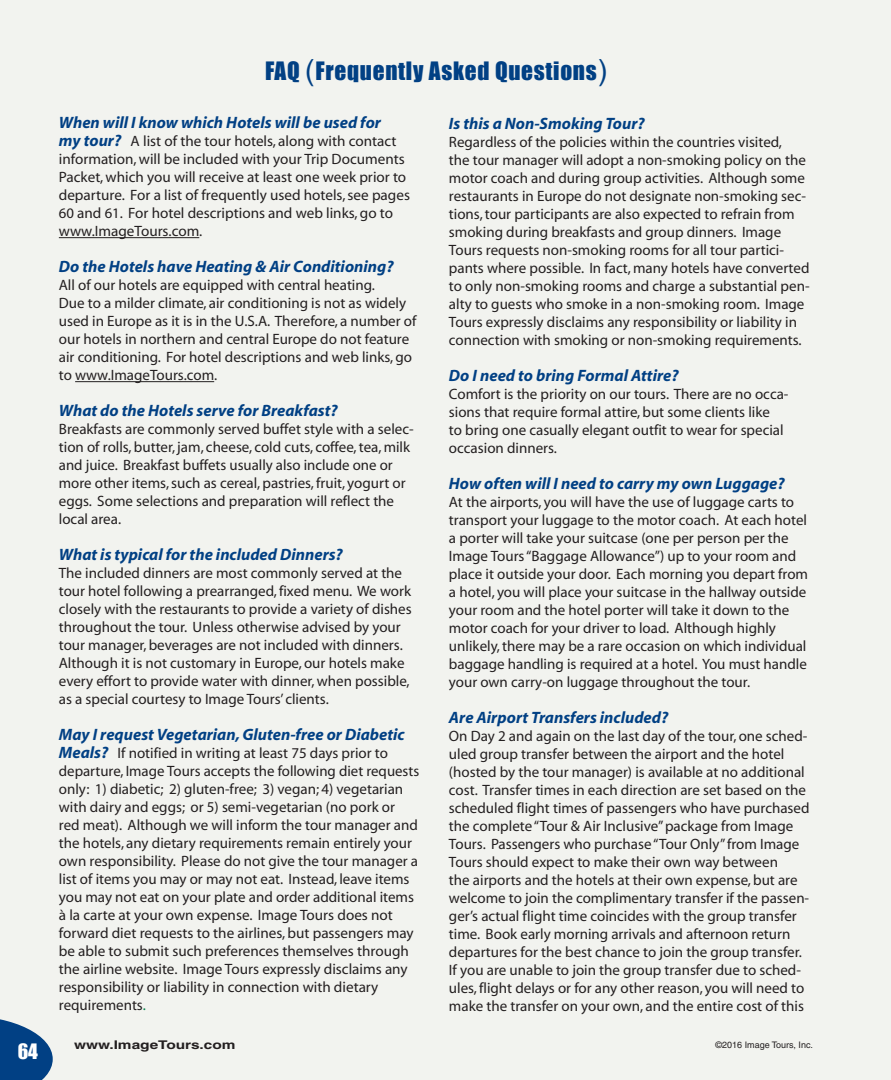
<style>
.page{position:relative;width:891px;height:1080px;background:#f2f3ef}
.page>*{position:absolute;margin:0;border:0;box-sizing:border-box;transform-origin:0 0}
.t1{font:23.25px "Impact";letter-spacing:.03em;color:#014084}
.t2{font:19.5px "Impact";color:#fff}
.t3{font:italic 700 16.5px "Myriad";color:#014084}
.t4{font:15px/18px "Myriad";color:#231f20}
.t5{font:700 12px "Helvetica";color:#231f20;scale:1.28 1}
.t6{font:9px "Helvetica";color:#231f20}
.s1{font-family:"Arial";font-size:28.5px}
.s2{font-weight:700;font-style:italic;font-size:16.5px;color:#014084}
.s3{font-size:14.7px}
.s4{color:#03824b}
</style>
<div class="page">
<hr style="left:59px;top:237px;width:140px;height:1px;background:#231f20">
<hr style="left:75px;top:381px;width:139px;height:1px;background:#231f20">
<svg style="left:0;top:1019px;width:53px;height:61px"></svg>
<p class="t2" style="left:18px;top:1036px;width:22px">64</p>
<p class="t1" style="left:265px;top:53px;width:343px">FAQ <span class="s1">(</span>Frequently Asked Questions<span class="s1">)</span></p>
<p class="t3" style="left:59px;top:114px;width:324px">When will I know which Hotels will be used for</p>
<p class="t4" style="left:59px;top:133px;width:339px"><span class="s2">my tour?</span> A list of the tour hotels, along with contact</p>
<p class="t4" style="left:59px;top:151px;width:347px">information, will be included with your Trip Documents</p>
<p class="t4" style="left:59px;top:169px;width:349px">Packet, which you will receive at least one week prior to</p>
<p class="t4" style="left:59px;top:187px;width:353px">departure. For a list of frequently used hotels, see pages</p>
<p class="t4" style="left:59px;top:205px;width:336px"><span class="s3">60</span> and <span class="s3">61</span>. For hotel descriptions and web links, go to</p>
<p class="t4" style="left:59px;top:223px;width:145px">www.ImageTours.com.</p>
<p class="t3" style="left:59px;top:258px;width:336px">Do the Hotels have Heating &amp; Air Conditioning?</p>
<p class="t4" style="left:59px;top:277px;width:318px">All of our hotels are equipped with central heating.</p>
<p class="t4" style="left:59px;top:295px;width:359px">Due to a milder climate, air conditioning is not as widely used in Europe as it is in the U.S.A. Therefore, a number of our hotels in northern and central Europe do not feature air conditioning. For hotel descriptions and web links, go to www.ImageTours.com.</p>
<p class="t3" style="left:59px;top:402px;width:280px">What do the Hotels serve for Breakfast?</p>
<p class="t4" style="left:59px;top:421px;width:356px">Breakfasts are commonly served buffet style with a selec&shy;tion of rolls, butter, jam, cheese, cold cuts, coffee, tea, milk and juice. Breakfast buffets usually also include one or more other items, such as cereal, pastries, fruit, yogurt or eggs. Some selections and preparation will reflect the</p>
<p class="t4" style="left:59px;top:511px;width:64px">local area.</p>
<p class="t3" style="left:59px;top:546px;width:285px">What is typical for the included Dinners?</p>
<p class="t4" style="left:59px;top:565px;width:345px">The included dinners are most commonly served at the</p>
<p class="t4" style="left:59px;top:583px;width:354px;text-align:justify">tour hotel following a prearranged, fixed menu. We work closely with the restaurants to provide a variety of dishes throughout the tour. Unless otherwise advised by your</p>
<p class="t4" style="left:59px;top:637px;width:345px">tour manager, beverages are not included with dinners.</p>
<p class="t4" style="left:59px;top:655px;width:347px">Although it is not customary in Europe, our hotels make</p>
<p class="t4" style="left:59px;top:673px;width:352px">every effort to provide water with dinner, when possible, as a special courtesy to Image Tours’ clients.</p>
<p class="t3" style="left:59px;top:726px;width:347px">May I request Vegetarian, Gluten-free or Diabetic</p>
<p class="t4" style="left:59px;top:745px;width:331px"><span class="s2">Meals?</span> If notified in writing at least 75 days prior to</p>
<p class="t4" style="left:59px;top:763px;width:362px">departure, Image Tours accepts the following diet requests</p>
<p class="t4" style="left:59px;top:781px;width:361px">only: 1) diabetic; 2) gluten-free; 3) vegan; 4) vegetarian with dairy and eggs; or 5) semi-vegetarian (no pork or red meat). Although we will inform the tour manager and the hotels, any dietary requirements remain entirely your own responsibility. Please do not give the tour manager a list of items you may or may not eat. Instead, leave items you may not eat on your plate and order additional items à la carte at your own expense. Image Tours does not forward diet requests to the airlines, but passengers may be able to submit such preferences themselves through the airline website. Image Tours expressly disclaims any responsibility or liability in connection with dietary</p>
<p class="t4" style="left:59px;top:997px;width:89px">requirements<span class="s4">.</span></p>
<p class="t3" style="left:449px;top:115px;width:197px">Is this a Non-Smoking Tour?</p>
<p class="t4" style="left:449px;top:133px;width:335px">Regardless of the policies within the countries visited,</p>
<p class="t4" style="left:449px;top:151px;width:362px">the tour manager will adopt a non-smoking policy on the motor coach and during group activities. Although some restaurants in Europe do not designate non-smoking sec&shy;tions, tour participants are also expected to refrain from smoking during breakfasts and group dinners. Image Tours requests non-smoking rooms for all tour partici&shy;pants where possible. In fact, many hotels have converted to only non-smoking rooms and charge a substantial pen&shy;alty to guests who smoke in a non-smoking room. Image Tours expressly disclaims any responsibility or liability in connection with smoking or non-smoking requirements.</p>
<p class="t3" style="left:449px;top:367px;width:231px">Do I need to bring Formal Attire?</p>
<p class="t4" style="left:449px;top:385px;width:341px">Comfort is the priority on our tours. There are no occa&shy;sions that require formal attire, but some clients like</p>
<p class="t4" style="left:449px;top:421px;width:336px">to bring one casually elegant outfit to wear for special</p>
<p class="t4" style="left:449px;top:439px;width:110px">occasion dinners.</p>
<p class="t3" style="left:449px;top:475px;width:337px">How often will I need to carry my own Luggage?</p>
<p class="t4" style="left:449px;top:493px;width:361px">At the airports, you will have the use of luggage carts to transport your luggage to the motor coach. At each hotel a porter will take your suitcase (one per person per the Image Tours “Baggage Allowance”) up to your room and place it outside your door. Each morning you depart from a hotel, you will place your suitcase in the hallway outside your room and the hotel porter will take it down to the motor coach for your driver to load. Although highly</p>
<p class="t4" style="left:449px;top:637px;width:360px;text-align:justify">unlikely, there may be a rare occasion on which individual baggage handling is required at a hotel. You must handle your own carry-on luggage throughout the tour.</p>
<p class="t3" style="left:449px;top:709px;width:221px">Are Airport Transfers included?</p>
<p class="t4" style="left:449px;top:727px;width:362px">On Day 2 and again on the last day of the tour, one sched&shy;uled group transfer between the airport and the hotel (hosted by the tour manager) is available at no additional cost. Transfer times in each direction are set based on the scheduled flight times of passengers who have purchased the complete “Tour &amp; Air Inclusive” package from Image Tours. Passengers who purchase “Tour Only” from Image Tours should expect to make their own way between<br>the airports and the hotels at their own expense, but are welcome to join the complimentary transfer if the passen&shy;ger’s actual flight time coincides with the group transfer time. Book early morning arrivals and afternoon return departures for the best chance to join the group transfer.<br>If you are unable to join the group transfer due to sched&shy;ules, flight delays or for any other reason, you will need to make the transfer on your own, and the entire cost of this</p>
<p class="t6" style="left:716px;top:1040px;width:99px">©2016 Image Tours, Inc.</p>
<p class="t5" style="left:74px;top:1037px;width:128px">www.ImageTours.com</p>
</div>
